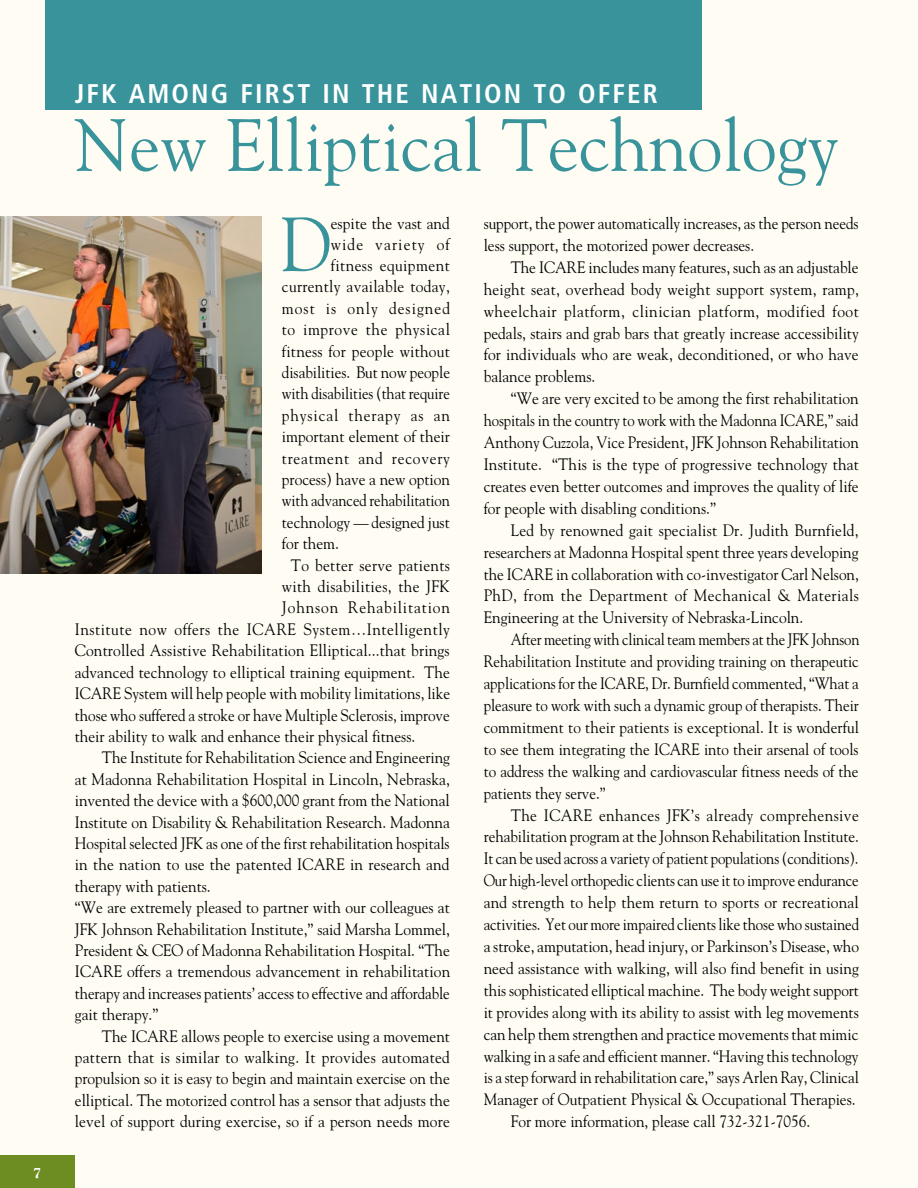
<style>
.page{position:relative;width:918px;height:1188px;background:#fff}
.page>*{position:absolute;margin:0;border:0;box-sizing:border-box;transform-origin:0 0}
.t1{font:76.2px "Goudy";color:#38939b;scale:.93 1}
.t2{font:73.5px "Goudy";color:#38939b;scale:.95 1}
.t3{font:700 condensed 27px "Frutiger";letter-spacing:.08em;color:#fff}
.t4{font:16.5px/21.9px "Goudy";color:#000;text-align:justify;scale:.93 1}
.t5{font:16.5px/21.9px "Goudy";color:#000;text-align:justify;scale:.92 1}
.t6{font:16.5px/21.9px "Goudy";color:#000;text-align:justify;scale:.88 1}
.t7{font:16.5px/21.9px "Goudy";color:#000;scale:.91 1}
.t8{font:16.5px "Goudy";color:#000;scale:.89 1}
.t9{font:16.5px "Goudy";letter-spacing:.02em;color:#000;scale:.93 1}
.t10{font:16.5px "Goudy";color:#000;scale:.9 1}
.t11{font:16.5px "Goudy";letter-spacing:.025em;color:#000;scale:.93 1}
.t12{font:16.5px "Goudy";letter-spacing:.035em;color:#000;scale:.93 1}
.t13{font:16.5px "Goudy";letter-spacing:.055em;color:#000;scale:.93 1}
.t14{font:16.5px "Goudy";letter-spacing:.04em;color:#000;scale:.93 1}
.t15{font:16.5px "Goudy";letter-spacing:.05em;color:#000;scale:.93 1}
.t16{font:16.5px "Goudy";letter-spacing:.06em;color:#000;scale:.93 1}
.t17{font:16.5px "Goudy";letter-spacing:.07em;color:#000;scale:.93 1}
.t18{font:16.5px "Goudy";letter-spacing:.03em;color:#000;scale:.93 1}
.t19{font:16.5px "Goudy";letter-spacing:.075em;color:#000;scale:.93 1}
.t20{font:800 15px "Goudy";color:#fff}
</style>
<div class="page">
<div style="left:0;top:0;width:917px;height:1187px;background:#fefcf3"></div>
<div style="left:45px;top:0;width:657px;height:110px;background:#38939b"></div>
<img style="left:0;top:217px;width:262px;height:356px">
<div style="left:0;top:1155px;width:75px;height:33px;background:#6d8d23"></div>
<p class="t20" style="left:33px;top:1164px;width:10px">7</p>
<h3 class="t3" style="left:75px;top:78px;width:584px">JFK AMONG FIRST IN THE NATION TO OFFER</h3>
<h2 class="t2" style="left:75px;top:100px;width:806px">New Elliptical Technology</h2>
<h1 class="t1" style="left:280px;top:197px;width:56px">D</h1>
<p class="t4" style="left:331px;top:212px;width:130px">espite the vast and</p>
<p class="t19" style="left:331px;top:234px;width:130px">wide variety of</p>
<p class="t18" style="left:331px;top:255px;width:130px">fitness equipment</p>
<p class="t9" style="left:282px;top:276px;width:182px">currently available today,</p>
<p class="t17" style="left:282px;top:298px;width:182px">most is only designed</p>
<p class="t14" style="left:282px;top:319px;width:182px">to improve the physical</p>
<p class="t9" style="left:282px;top:341px;width:182px">fitness for people without</p>
<p class="t5" style="left:282px;top:361px;width:184px">disabilities. But now people</p>
<p class="t8" style="left:282px;top:383px;width:190px">with disabilities (that require</p>
<p class="t16" style="left:282px;top:405px;width:182px">physical therapy as an</p>
<p class="t4" style="left:282px;top:425px;width:182px">important element of their</p>
<p class="t15" style="left:282px;top:448px;width:182px">treatment and recovery</p>
<p class="t4" style="left:282px;top:468px;width:182px">process) have a new option</p>
<p class="t8" style="left:282px;top:491px;width:190px">with advanced rehabilitation</p>
<p class="t5" style="left:282px;top:511px;width:184px">technology — designed just</p>
<p class="t4" style="left:282px;top:532px;width:63px">for them.</p>
<p class="t9" style="left:291px;top:555px;width:173px">To better serve patients</p>
<p class="t11" style="left:282px;top:576px;width:182px">with disabilities, the JFK</p>
<p class="t13" style="left:282px;top:598px;width:182px">Johnson Rehabilitation</p>
<p class="t12" style="left:75px;top:619px;width:405px">Institute now offers the ICARE System…Intelligently</p>
<p class="t4" style="left:75px;top:639px;width:405px">Controlled Assistive Rehabilitation Elliptical...that brings</p>
<p class="t4" style="left:75px;top:661px;width:405px">advanced technology to elliptical training equipment. The</p>
<p class="t5" style="left:75px;top:682px;width:409px">ICARE System will help people with mobility limitations, like</p>
<p class="t7" style="left:75px;top:703px;width:413px">those who suffered a stroke or have Multiple Sclerosis, improve</p>
<p class="t4" style="left:75px;top:725px;width:368px">their ability to walk and enhance their physical fitness.</p>
<p class="t4" style="left:102px;top:746px;width:376px">The Institute for Rehabilitation Science and Engineering</p>
<p class="t4" style="left:75px;top:768px;width:405px">at Madonna Rehabilitation Hospital in Lincoln, Nebraska,</p>
<p class="t4" style="left:75px;top:789px;width:405px">invented the device with a $600,000 grant from the National</p>
<p class="t4" style="left:75px;top:810px;width:405px">Institute on Disability &amp; Rehabilitation Research. Madonna</p>
<p class="t7" style="left:75px;top:832px;width:413px">Hospital selected JFK as one of the first rehabilitation hospitals</p>
<p class="t4" style="left:75px;top:853px;width:404px">in the nation to use the patented ICARE in research and</p>
<p class="t4" style="left:75px;top:875px;width:148px">therapy with patients.</p>
<p class="t4" style="left:75px;top:896px;width:405px">“We are extremely pleased to partner with our colleagues at</p>
<p class="t4" style="left:75px;top:917px;width:405px">JFK Johnson Rehabilitation Institute,” said Marsha Lommel,</p>
<p class="t4" style="left:75px;top:939px;width:405px">President &amp; CEO of Madonna Rehabilitation Hospital. “The</p>
<p class="t4" style="left:75px;top:960px;width:405px">ICARE offers a tremendous advancement in rehabilitation</p>
<p class="t10" style="left:75px;top:983px;width:418px">therapy and increases patients’ access to effective and affordable</p>
<p class="t4" style="left:75px;top:1003px;width:91px">gait therapy.”</p>
<p class="t4" style="left:102px;top:1024px;width:376px">The ICARE allows people to exercise using a movement</p>
<p class="t9" style="left:75px;top:1047px;width:405px">pattern that is similar to walking. It provides automated</p>
<p class="t4" style="left:75px;top:1067px;width:405px">propulsion so it is easy to begin and maintain exercise on the</p>
<p class="t4" style="left:75px;top:1089px;width:405px">elliptical. The motorized control has a sensor that adjusts the</p>
<p class="t4" style="left:75px;top:1110px;width:405px">level of support during exercise, so if a person needs more</p>
<p class="t7" style="left:484px;top:212px;width:413px">support, the power automatically increases, as the person needs less support, the motorized power decreases.</p>
<p class="t5" style="left:484px;top:256px;width:409px;text-indent:27px">The ICARE includes many features, such as an adjustable height seat, overhead body weight support system, ramp, wheelchair platform, clinician platform, modified foot pedals, stairs and grab bars that greatly increase accessibility for individuals who are weak, deconditioned, or who have balance problems.</p>
<p class="t4" style="left:484px;top:387px;width:405px;text-indent:27px">“We are very excited to be among the first rehabilitation hospitals in the country to work with the Madonna ICARE,” said Anthony Cuzzola, Vice President, JFK Johnson Rehabilitation Institute. “This is the type of progressive technology that creates even better outcomes and improves the quality of life for people with disabling conditions.”</p>
<p class="t4" style="left:484px;top:519px;width:405px;text-indent:27px">Led by renowned gait specialist Dr. Judith Burnfield, researchers at Madonna Hospital spent three years developing the ICARE in collaboration with co-investigator Carl Nelson, PhD, from the Department of Mechanical &amp; Materials Engineering at the University of Nebraska-Lincoln.</p>
<p class="t6" style="left:484px;top:628px;width:429px;text-indent:27px">After meeting with clinical team members at the JFK Johnson Rehabilitation Institute and providing training on therapeutic applications for the ICARE, Dr. Burnfield commented, “What a pleasure to work with such a dynamic group of therapists. Their commitment to their patients is exceptional. It is wonderful to see them integrating the ICARE into their arsenal of tools to address the walking and cardiovascular fitness needs of the patients they serve.”</p>
<p class="t11" style="left:511px;top:805px;width:376px">The ICARE enhances JFK’s already comprehensive</p>
<p class="t5" style="left:484px;top:825px;width:409px">rehabilitation program at the Johnson Rehabilitation Institute.</p>
<p class="t8" style="left:484px;top:848px;width:423px">It can be used across a variety of patient populations (conditions).</p>
<p class="t8" style="left:484px;top:870px;width:423px">Our high-level orthopedic clients can use it to improve endurance</p>
<p class="t4" style="left:484px;top:891px;width:405px">and strength to help them return to sports or recreational</p>
<p class="t10" style="left:484px;top:914px;width:419px">activities. Yet our more impaired clients like those who sustained</p>
<p class="t4" style="left:484px;top:935px;width:405px">a stroke, amputation, head injury, or Parkinson’s Disease, who</p>
<p class="t4" style="left:484px;top:957px;width:405px">need assistance with walking, will also find benefit in using</p>
<p class="t5" style="left:484px;top:979px;width:409px">this sophisticated elliptical machine. The body weight support</p>
<p class="t4" style="left:484px;top:1001px;width:405px">it provides along with its ability to assist with leg movements</p>
<p class="t5" style="left:484px;top:1022px;width:409px">can help them strengthen and practice movements that mimic</p>
<p class="t7" style="left:484px;top:1044px;width:414px">walking in a safe and efficient manner. “Having this technology</p>
<p class="t7" style="left:484px;top:1066px;width:414px">is a step forward in rehabilitation care,” says Arlen Ray, Clinical</p>
<p class="t4" style="left:484px;top:1088px;width:402px">Manager of Outpatient Physical &amp; Occupational Therapies.</p>
<p class="t4" style="left:511px;top:1110px;width:324px">For more information, please call 732-321-7056.</p>
</div>
